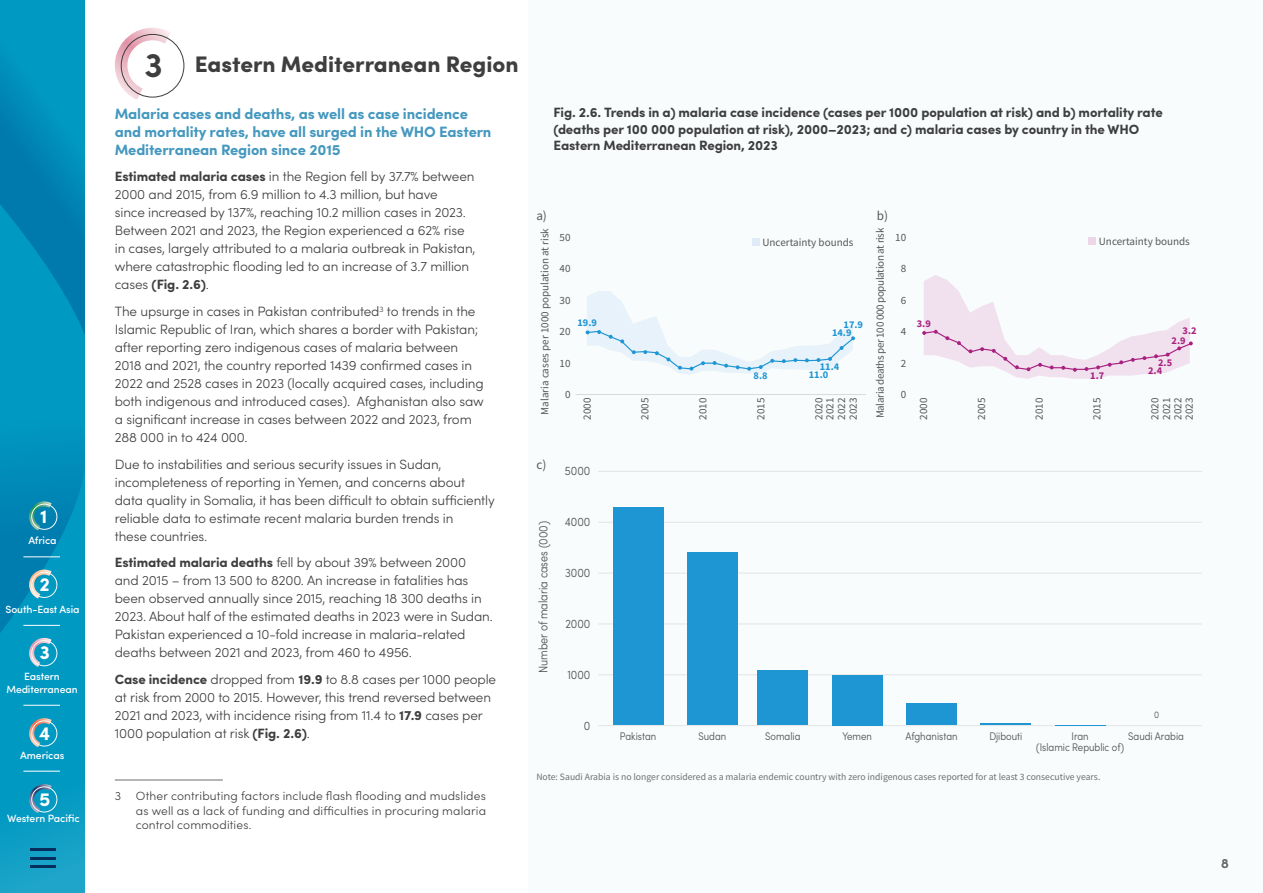
<style>
.page{position:relative;width:1263px;height:893px;background:#fff}
.page>*{position:absolute;margin:0;border:0;box-sizing:border-box;transform-origin:0 0}
.TOC_level_1{font:600 34.5px "Sofia Pro";color:#3e3e3f}
.Heading_2{font:900 22.5px "Sofia Pro";color:#3e3e3f}
.t1{font:700 19.05px "Sofia Pro";color:#fff}
.Body_text{font:700 15px/18px "Sofia Pro";letter-spacing:-.01em;color:#4598bf}
.Body_text-2{font:300 13.5px/18px "Sofia Pro";letter-spacing:-.01em;color:#3e3e3f}
.Body_text-3{font:700 13.5px/16.2px "Sofia Pro";letter-spacing:-.01em;color:#3e3e3f}
.t2{font:500 13.5px "Sofia Pro";color:#6c6d70}
.t3{font:13.05px "Source Sans Pro";color:#575755}
.t4{font:300 condensed 12.45px "Sofia Pro";color:#575755}
.Footnotes{font:300 12px/14.4px "Sofia Pro";letter-spacing:.015em;color:#3e3e3f;text-align:justify}
.t5{font:11.1px/11.4px "Source Sans Pro";color:#575755;text-align:justify}
.t6{font:300 condensed 11.1px "Sofia Pro";color:#575755}
.t7{font:11.1px "Source Sans Pro";letter-spacing:-.03em;color:#575755}
.t8{font:500 10.5px/12.6px "Sofia Pro";letter-spacing:-.01em;color:#fff;text-align:center}
.t9{font:700 10.35px/8.2px "Source Sans Pro";color:#1e96d4}
.t10{font:700 10.35px/9.3px "Source Sans Pro";color:#a92180}
.t11{font:9.6px "Source Sans Pro";color:#706f70}
.t12{font:300 condensed 9.6px "Sofia Pro";color:#575755}
.s1{font-weight:700}
</style>
<div class="page">
<hr style="left:159px;top:154px;width:74px;height:1px;background:#f5f9fb">
<hr style="left:115px;top:780px;width:108px;height:1px;background:#6c6d70">
<div style="left:528px;top:0;width:735px;height:893px;background:#f8fcfd"></div>
<hr style="left:598px;top:725px;width:603px;height:1px;background:#e3e4e4">
<hr style="left:598px;top:471px;width:603px;height:1px;background:#e3e4e4">
<hr style="left:598px;top:674px;width:603px;height:1px;background:#e3e4e4">
<hr style="left:598px;top:573px;width:603px;height:1px;background:#e3e4e4">
<hr style="left:598px;top:624px;width:603px;height:1px;background:#e3e4e4">
<hr style="left:598px;top:522px;width:603px;height:1px;background:#e3e4e4">
<hr style="left:1055px;top:725px;width:50px;height:1px;background:#1e96d4">
<hr style="left:980px;top:723px;width:51px;height:2px;background:#1e96d4">
<div style="left:906px;top:704px;width:51px;height:21px;background:#1e96d4"></div>
<div style="left:832px;top:675px;width:51px;height:50px;background:#1e96d4"></div>
<div style="left:757px;top:670px;width:51px;height:55px;background:#1e96d4"></div>
<div style="left:687px;top:552px;width:51px;height:173px;background:#1e96d4"></div>
<div style="left:613px;top:508px;width:50px;height:217px;background:#1e96d4"></div>
<hr style="left:576px;top:394px;width:289px;height:1px;background:#dbdad9">
<div style="left:752px;top:238px;width:8px;height:8px;background:#dfecf7"></div>
<svg style="left:585px;top:291px;width:270px;height:84px"></svg>
<div style="left:1088px;top:237px;width:8px;height:8px;background:#edd6e8"></div>
<svg style="left:922px;top:275px;width:271px;height:104px"></svg>
<svg style="left:0;top:0;width:85px;height:893px;background:#0593bd"></svg>
<div style="left:32px;top:721px;width:25px;height:25px;border:1px solid #f5f9fb;border-radius:50%"></div>
<svg style="left:115px;top:28px;width:56px;height:72px"></svg>
<div style="left:121px;top:34px;width:63px;height:63px;border:1px solid #3e3e3f;border-radius:50%"></div>
<h3 class="t1" style="left:40px;top:502px;width:9px">1</h3>
<p class="t8" style="left:28px;top:534px;width:30px">Africa</p>
<h3 class="t1" style="left:39px;top:570px;width:12px">2</h3>
<p class="t8" style="left:5px;top:602px;width:76px">South-East Asia</p>
<h3 class="t1" style="left:39px;top:638px;width:12px">3</h3>
<p class="t8" style="left:6px;top:669px;width:73px">Eastern<br>Mediterranean</p>
<h3 class="t1" style="left:39px;top:718px;width:13px">4</h3>
<p class="t8" style="left:20px;top:748px;width:46px">Americas</p>
<h3 class="t1" style="left:39px;top:784px;width:13px">5</h3>
<p class="t8" style="left:7px;top:812px;width:74px">Western Pacific</p>
<p class="TOC_level_1" style="left:144px;top:39px;width:20px">3</p>
<p class="Heading_2" style="left:195px;top:46px;width:325px">Eastern Mediterranean Region</p>
<p class="Body_text" style="left:115px;top:104px;width:378px">Malaria cases and deaths, as well as case incidence and mortality rates, have all surged in the WHO Eastern<br>Mediterranean Region since 2015</p>
<p class="Body_text-2" style="left:115px;top:167px;width:362px"><span class="s1">Estimated malaria cases</span> in the Region fell by 37.7% between 2000 and 2015, from 6.9 million to 4.3 million, but have<br>since increased by 137%, reaching 10.2 million cases in 2023.<br>Between 2021 and 2023, the Region experienced a 62% rise in cases, largely attributed to a malaria outbreak in Pakistan, where catastrophic flooding led to an increase of 3.7 million cases <span class="s1">(Fig. 2.6)</span>.</p>
<p class="Body_text-2" style="left:115px;top:301px;width:371px">The upsurge in cases in Pakistan contributed<sup>3</sup> to trends in the Islamic Republic of Iran, which shares a border with Pakistan; after reporting zero indigenous cases of malaria between 2018 and 2021, the country reported 1439 confirmed cases in 2022 and 2528 cases in 2023 (locally acquired cases, including both indigenous and introduced cases). Afghanistan also saw a significant increase in cases between 2022 and 2023, from 288 000 in to 424 000.</p>
<p class="Body_text-2" style="left:115px;top:454px;width:381px">Due to instabilities and serious security issues in Sudan, incompleteness of reporting in Yemen, and concerns about data quality in Somalia, it has been difficult to obtain sufficiently reliable data to estimate recent malaria burden trends in<br>these countries.</p>
<p class="Body_text-2" style="left:115px;top:552px;width:379px"><span class="s1">Estimated malaria deaths</span> fell by about 39% between 2000 and 2015 – from 13 500 to 8200. An increase in fatalities has been observed annually since 2015, reaching 18 300 deaths in 2023. About half of the estimated deaths in 2023 were in Sudan.<br>Pakistan experienced a 10-fold increase in malaria-related deaths between 2021 and 2023, from 460 to 4956.</p>
<p class="Body_text-2" style="left:115px;top:669px;width:383px"><span class="s1">Case incidence</span> dropped from <span class="s1">19.9</span> to 8.8 cases per 1000 people at risk from 2000 to 2015. However, this trend reversed between 2021 and 2023, with incidence rising from 11.4 to <span class="s1">17.9</span> cases per 1000 population at risk <span class="s1">(Fig. 2.6)</span>.</p>
<p class="Footnotes" style="left:136px;top:788px;width:352px;text-indent:-21px">3 Other contributing factors include flash flooding and mudslides as well as a lack of funding and difficulties in procuring malaria control commodities.</p>
<p class="Body_text-3" style="left:553px;top:104px;width:611px">Fig. 2.6. Trends in a) malaria case incidence (cases per 1000 population at risk) and b) mortality rate (deaths per 100 000 population at risk), 2000–2023; and c) malaria cases by country in the WHO<br>Eastern Mediterranean Region, 2023</p>
<p class="t3" style="left:536px;top:208px;width:12px">a)</p>
<p class="t3" style="left:877px;top:208px;width:13px">b)</p>
<p class="t5" style="left:539px;top:415px;width:188px;rotate:-90deg">Malaria cases per 1000 population at risk</p>
<p class="t5" style="left:560px;top:231px;width:12px">50</p>
<p class="t5" style="left:560px;top:263px;width:12px">40</p>
<p class="t5" style="left:560px;top:294px;width:12px">30</p>
<p class="t5" style="left:560px;top:326px;width:12px">20</p>
<p class="t5" style="left:560px;top:357px;width:12px">10</p>
<p class="t5" style="left:565px;top:388px;width:7px">0</p>
<p class="t9" style="left:577px;top:318px;width:21px">19.9</p>
<p class="t5" style="left:762px;top:237px;width:93px">Uncertainty bounds</p>
<p class="t9" style="left:754px;top:371px;width:16px">8.8</p>
<p class="t9" style="left:843px;top:321px;width:21px">17.9</p>
<p class="t9" style="left:832px;top:328px;width:21px">14.9</p>
<p class="t9" style="left:809px;top:362px;width:32px;text-indent:11px">11.4<br>11.0</p>
<p class="t5" style="left:581px;top:420px;width:23px;rotate:-90deg">2000</p>
<p class="t5" style="left:639px;top:420px;width:23px;rotate:-90deg">2005</p>
<p class="t5" style="left:697px;top:420px;width:23px;rotate:-90deg">2010</p>
<p class="t5" style="left:755px;top:420px;width:23px;rotate:-90deg">2015</p>
<p class="t5" style="left:813px;top:420px;width:23px;rotate:-90deg">2020<br>2021<br>2022<br>2023</p>
<p class="t7" style="left:873px;top:418px;width:192px;rotate:-90deg">Malaria deaths per 100 000 population at risk</p>
<p class="t5" style="left:895px;top:231px;width:12px">10</p>
<p class="t5" style="left:901px;top:263px;width:7px">8</p>
<p class="t5" style="left:901px;top:294px;width:7px">6</p>
<p class="t5" style="left:901px;top:326px;width:7px">4</p>
<p class="t5" style="left:901px;top:357px;width:7px">2</p>
<p class="t5" style="left:901px;top:388px;width:7px">0</p>
<p class="t10" style="left:917px;top:319px;width:16px">3.9</p>
<p class="t5" style="left:1099px;top:236px;width:93px">Uncertainty bounds</p>
<p class="t10" style="left:1090px;top:371px;width:16px">1.7</p>
<p class="t10" style="left:1171px;top:326px;width:26px;text-indent:11px">3.2<br>2.9</p>
<p class="t10" style="left:1148px;top:358px;width:25px;line-height:8.9px;text-indent:10px">2.5<br>2.4</p>
<p class="t5" style="left:918px;top:420px;width:23px;rotate:-90deg">2000</p>
<p class="t5" style="left:976px;top:420px;width:23px;rotate:-90deg">2005</p>
<p class="t5" style="left:1033px;top:420px;width:23px;rotate:-90deg">2010</p>
<p class="t5" style="left:1091px;top:420px;width:23px;rotate:-90deg">2015</p>
<p class="t5" style="left:1149px;top:420px;width:23px;rotate:-90deg">2020<br>2021<br>2022<br>2023</p>
<p class="t3" style="left:536px;top:456px;width:11px">c)</p>
<p class="t4" style="left:565px;top:463px;width:27px">5000</p>
<p class="t4" style="left:535px;top:673px;width:153px;rotate:-90deg">Number of malaria cases (000)</p>
<p class="t4" style="left:565px;top:514px;width:27px">4000</p>
<p class="t4" style="left:565px;top:565px;width:27px">3000</p>
<p class="t4" style="left:565px;top:615px;width:27px">2000</p>
<p class="t4" style="left:567px;top:666px;width:25px">1000</p>
<p class="t4" style="left:584px;top:717px;width:8px">0</p>
<p class="t12" style="left:1154px;top:709px;width:7px">0</p>
<p class="t6" style="left:620px;top:729px;width:38px">Pakistan</p>
<p class="t6" style="left:698px;top:729px;width:29px">Sudan</p>
<p class="t6" style="left:765px;top:729px;width:37px">Somalia</p>
<p class="t6" style="left:842px;top:729px;width:31px">Yemen</p>
<p class="t6" style="left:905px;top:729px;width:54px">Afghanistan</p>
<p class="t6" style="left:989px;top:729px;width:35px">Djibouti</p>
<p class="t6" style="left:1071px;top:729px;width:19px">Iran</p>
<p class="t6" style="left:1128px;top:729px;width:57px">Saudi Arabia</p>
<p class="t6" style="left:1036px;top:740px;width:90px">(Islamic Republic of)</p>
<p class="t11" style="left:536px;top:770px;width:565px">Note: Saudi Arabia is no longer considered as a malaria endemic country with zero indigenous cases reported for at least 3 consecutive years.</p>
<p class="t2" style="left:1221px;top:853px;width:9px">8</p>
</div>
